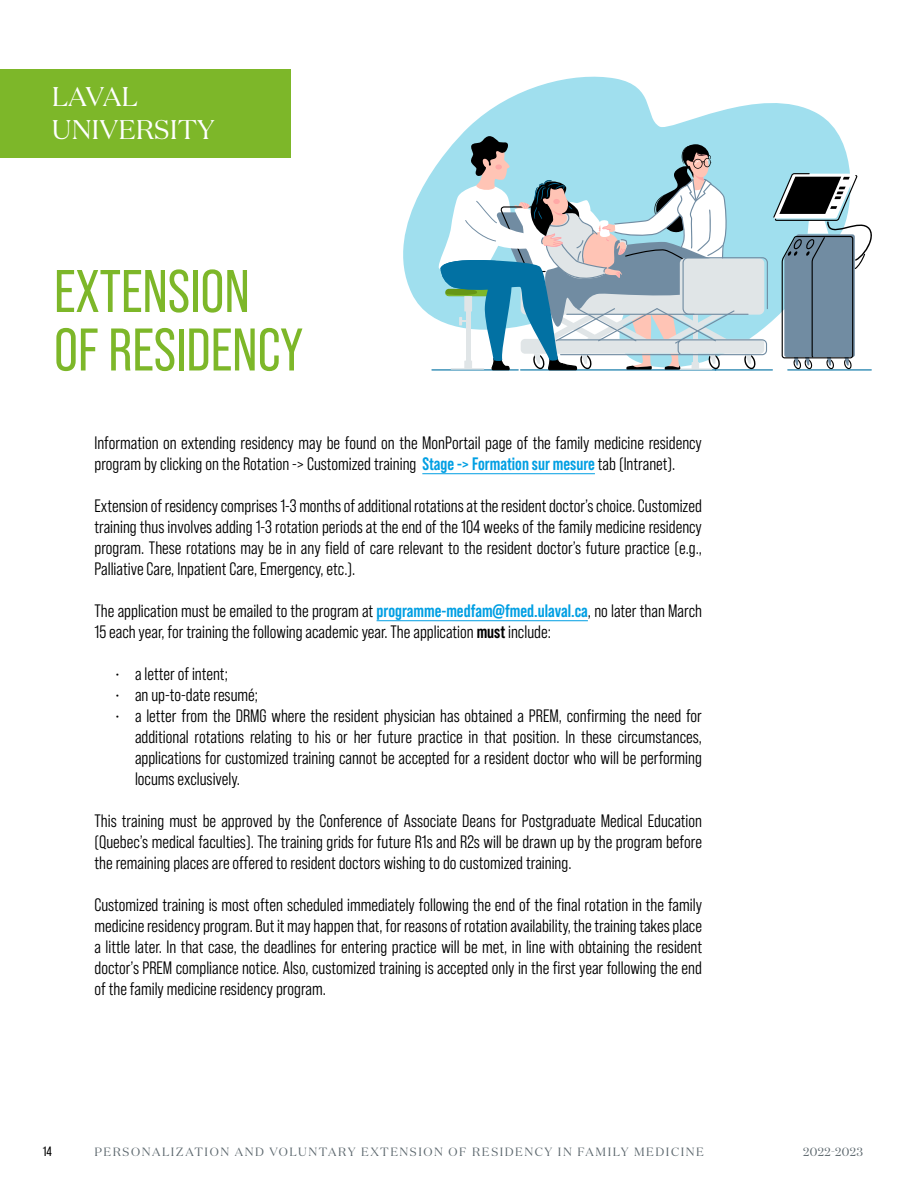
<style>
.page{position:relative;width:918px;height:1188px;background:#fff}
.page>*{position:absolute;margin:0;border:0;box-sizing:border-box;transform-origin:0 0}
.t1{font:60px/58.5px "Bebas Neue Pro";color:#7db729}
.t2{font:27px/32.4px "Domaine Disp";color:#fff}
.t3{font:18px/21px "Bebas Neue Pro Middle";color:#000;text-align:justify}
.t4{font:13.5px "Bebas Neue Pro";color:#000}
.t5{font:12px "Domaine Disp";letter-spacing:.13em;color:#5d686e}
.t6{font:12px "Domaine Disp";letter-spacing:.03em;color:#5d686e}
.s1{font-family:"Bebas Neue Pro";font-weight:700;color:#009fe3}
.s2{font-family:"Bebas Neue Pro";font-weight:700}
</style>
<div class="page">
<div style="left:0;top:69px;width:291px;height:89px;background:#7db729"></div>
<hr style="left:422px;top:473px;width:173px;height:1px;background:#009fe3">
<hr style="left:377px;top:620px;width:211px;height:1px;background:#009fe3">
<svg style="left:403px;top:76px;width:459px;height:295px"></svg>
<hr style="left:431px;top:369px;width:88px;height:1px;background:#0271a3">
<svg style="left:436px;top:135px;width:436px;height:235px"></svg>
<h2 class="t2" style="left:52px;top:80px;width:164px">LAVAL<br>UNIVERSITY</h2>
<h1 class="t1" style="left:54px;top:262px;width:251px">EXTENSION<br>OF RESIDENCY</h1>
<p class="t3" style="left:94px;top:432px;width:609px">Information on extending residency may be found on the MonPortail page of the family medicine residency program by clicking on the Rotation -&gt; Customized training <span class="s1">Stage -&gt; Formation sur mesure</span> tab (Intranet).</p>
<p class="t3" style="left:94px;top:495px;width:609px">Extension of residency comprises 1-3 months of additional rotations at the resident doctor’s choice. Customized training thus involves adding 1-3 rotation periods at the end of the 104 weeks of the family medicine residency program. These rotations may be in any field of care relevant to the resident doctor’s future practice (e.g., Palliative Care, Inpatient Care, Emergency, etc.).</p>
<p class="t3" style="left:94px;top:600px;width:609px">The application must be emailed to the program at <span class="s1">programme-medfam@fmed.ulaval.ca</span>, no later than March<br>15 each year, for training the following academic year. The application <span class="s2">must</span> include:</p>
<p class="t3" style="left:115px;top:663px;width:115px">• a letter of intent;</p>
<p class="t3" style="left:115px;top:684px;width:145px">• an up-to-date resumé;</p>
<p class="t3" style="left:135px;top:705px;width:569px;text-indent:-20px">• a letter from the DRMG where the resident physician has obtained a PREM, confirming the need for additional rotations relating to his or her future practice in that position. In these circumstances, applications for customized training cannot be accepted for a resident doctor who will be performing locums exclusively.</p>
<p class="t3" style="left:94px;top:810px;width:609px">This training must be approved by the Conference of Associate Deans for Postgraduate Medical Education (Quebec’s medical faculties). The training grids for future R1s and R2s will be drawn up by the program before the remaining places are offered to resident doctors wishing to do customized training.</p>
<p class="t3" style="left:94px;top:894px;width:609px">Customized training is most often scheduled immediately following the end of the final rotation in the family medicine residency program. But it may happen that, for reasons of rotation availability, the training takes place a little later. In that case, the deadlines for entering practice will be met, in line with obtaining the resident doctor’s PREM compliance notice. Also, customized training is accepted only in the first year following the end of the family medicine residency program.</p>
<p class="t4" style="left:43px;top:1144px;width:11px">14</p>
<p class="t5" style="left:94px;top:1144px;width:611px">PERSONALIZATION AND VOLUNTARY EXTENSION OF RESIDENCY IN FAMILY MEDICINE</p>
<p class="t6" style="left:803px;top:1144px;width:61px">2022-2023</p>
</div>
